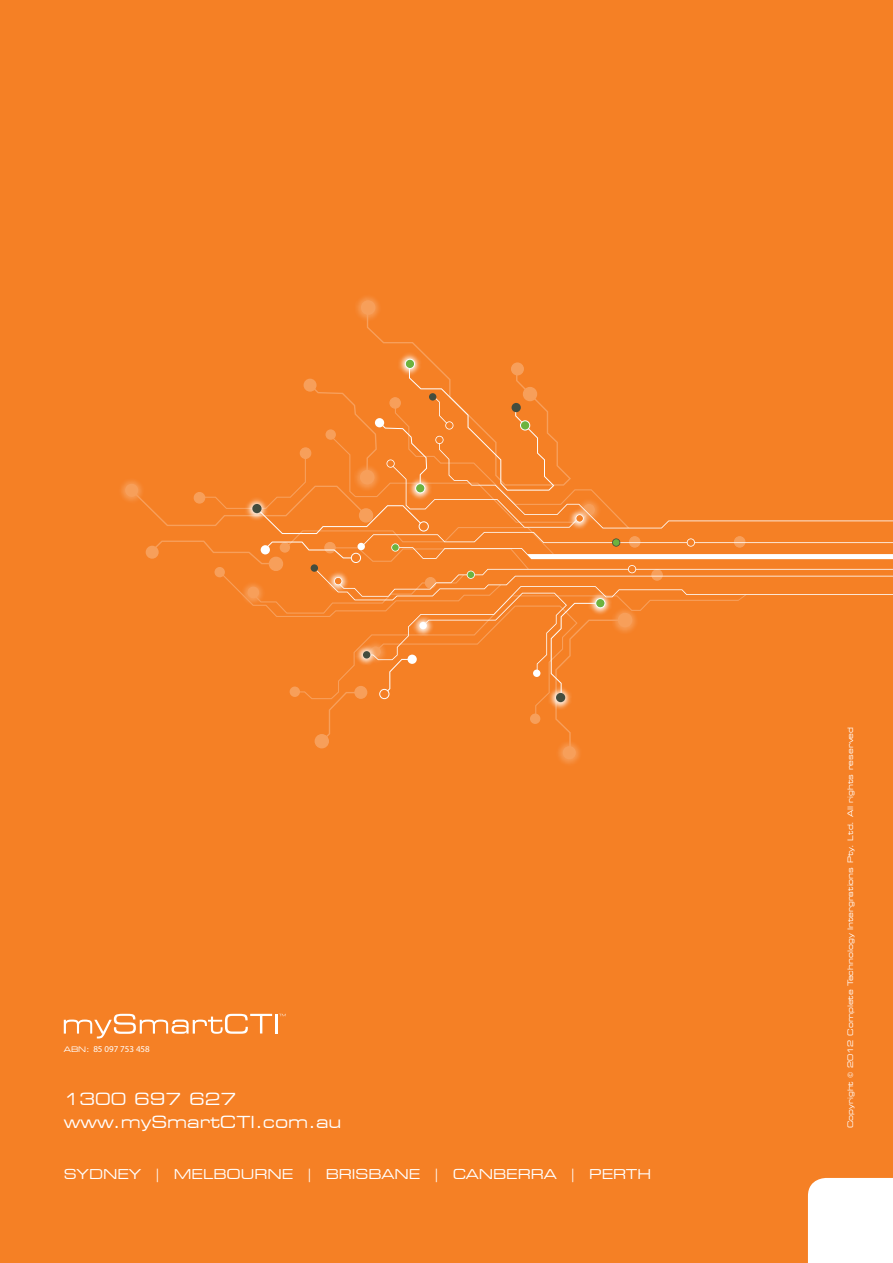
<style>
.page{position:relative;width:893px;height:1263px;background:#f58025}
.page>*{position:absolute;margin:0;border:0;box-sizing:border-box;transform-origin:0 0}
.t1{font:expanded 16.5px "Square 721 BT";color:#fff}
.t2{font:expanded 13.5px "Square 721 BT";color:#fff}
.t3{font:9px "Myriad Pro";color:#fff}
.t4{font:expanded 7.5px "Square 721 BT";color:#fff}
.s1{font-family:"Square 721 BT";font-stretch:expanded;font-size:7.5px}
</style>
<div class="page">
<div style="left:808px;top:1178px;width:85px;height:85px;background:#fff"></div>
<div style="left:117px;top:476px;width:29px;height:29px;background:#fff;opacity:.85"></div>
<div style="left:125px;top:484px;width:13px;height:13px;background:#f79f5a;border-radius:50%"></div>
<div style="left:555px;top:738px;width:28px;height:29px;background:#fff;opacity:.85"></div>
<div style="left:563px;top:746px;width:13px;height:13px;background:#f79f5a;border-radius:50%"></div>
<div style="left:353px;top:293px;width:30px;height:29px;background:#fff;opacity:.85"></div>
<div style="left:362px;top:301px;width:13px;height:13px;background:#f79f5a;border-radius:50%"></div>
<div style="left:361px;top:300px;width:14px;height:15px;border:1px solid #fff;border-radius:50%"></div>
<svg style="left:131px;top:313px;width:762px;height:436px"></svg>
<svg style="left:279px;top:1014px;width:7px;height:2px"></svg>
<svg style="left:64px;top:1014px;width:208px;height:24px"></svg>
<hr style="left:275px;top:1014px;width:3px;height:19px;background:#fff">
<p class="t3" style="left:64px;top:1043px;width:88px"><span class="s1">ABN:</span> 85 097 753 458</p>
<h1 class="t1" style="left:64px;top:1089px;width:174px">1300 697 627</h1>
<h1 class="t1" style="left:64px;top:1112px;width:279px">www.mySmartCTI.com.au</h1>
<h2 class="t2" style="left:64px;top:1166px;width:403px">SYDNEY | MELBOURNE | BRISBANE | canberra</h2>
<h2 class="t2" style="left:570px;top:1166px;width:33px">| perth</h2>
<p class="t4" style="left:846px;top:1128px;width:403px;rotate:-90deg">Copyright © 2012 Complete Technology Intergrations Pty. Ltd. All rights reserved</p>
</div>
